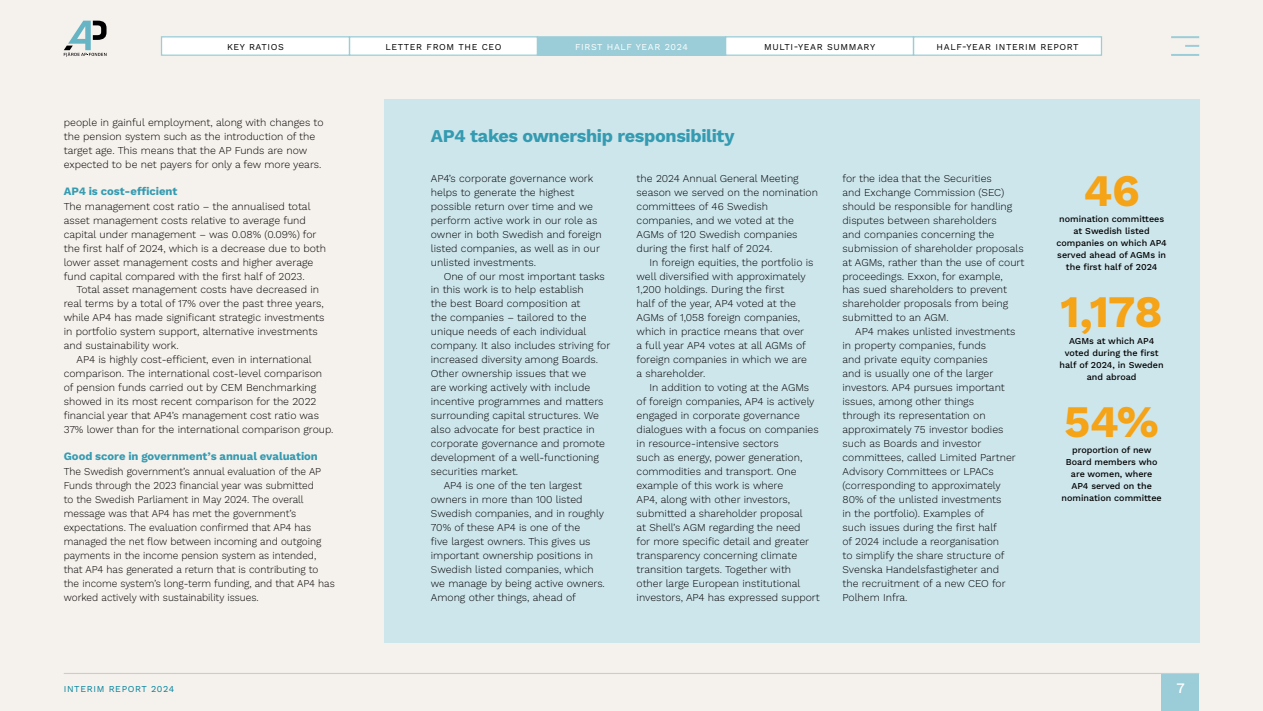
<style>
.page{position:relative;width:1263px;height:711px;background:#fff}
.page>*{position:absolute;margin:0;border:0;box-sizing:border-box;transform-origin:0 0}
.Number_highlights_smaller{font:700 45px "Work Sans";letter-spacing:-.015em;color:#f5a317}
.Headline_ruta{font:700 18px "Work Sans";letter-spacing:-.02em;color:#359bb1}
.t1{font:500 14.4px "Work Sans";color:#fff}
.Subhead_1{font:700 11.25px "Work Sans";letter-spacing:-.005em;color:#359bb1}
.Text_IND{font:300 10.5px/14px "Work Sans";color:#000}
.Text{font:300 10.5px/14px "Work Sans";color:#000}
.Text-2{font:300 10.5px/14px "Work Sans";color:#000;scale:.96 1}
.text_below_number_highlight{font:500 9px/12px "Work Sans";color:#000;text-align:center}
.t2{font:9px "Work Sans";letter-spacing:.07em;color:#000}
.t3{font:9px "Work Sans";letter-spacing:.07em;color:#02829e}
.Navi{font:9px "Work Sans";letter-spacing:.07em;color:#fff}
</style>
<div class="page">
<div style="left:0;top:0;width:1263px;height:710px;background:#f5f1ec"></div>
<div style="left:384px;top:99px;width:815px;height:543px;background:#cde6ec"></div>
<div style="left:1162px;top:673px;width:37px;height:37px;background:#9acdd8"></div>
<hr style="left:1171px;top:36px;width:28px;height:2px;background:#9acdd8">
<hr style="left:1171px;top:54px;width:28px;height:2px;background:#9acdd8">
<svg style="left:1185px;top:45px;width:14px;height:2px"></svg>
<hr style="left:64px;top:672px;width:1135px;height:1px;background:#ccc">
<svg style="left:64px;top:21px;width:43px;height:36px"></svg>
<div style="left:349px;top:37px;width:188px;height:18px;background:#fff"></div>
<div style="left:349px;top:36px;width:189px;height:20px;border:1px solid #9acdd8"></div>
<div style="left:725px;top:37px;width:188px;height:18px;background:#fff"></div>
<div style="left:725px;top:36px;width:189px;height:20px;border:1px solid #9acdd8"></div>
<div style="left:913px;top:37px;width:188px;height:18px;background:#fff"></div>
<div style="left:913px;top:36px;width:189px;height:20px;border:1px solid #9acdd8"></div>
<div style="left:162px;top:37px;width:187px;height:18px;background:#fff"></div>
<div style="left:161px;top:36px;width:189px;height:20px;border:1px solid #9acdd8"></div>
<div style="left:537px;top:37px;width:188px;height:18px;background:#9acdd8"></div>
<div style="left:537px;top:36px;width:189px;height:20px;border:1px solid #9acdd8"></div>
<p class="t2" style="left:227px;top:40px;width:58px">KEY RATIOS</p>
<p class="Navi" style="left:575px;top:40px;width:114px">FIRST HALF YEAR 2024</p>
<p class="t2" style="left:385px;top:40px;width:118px">LETTER FROM THE CEO</p>
<p class="t2" style="left:764px;top:40px;width:113px">MULTI-YEAR SUMMARY</p>
<p class="t2" style="left:936px;top:40px;width:144px">HALF-YEAR INTERIM REPORT</p>
<p class="Text" style="left:64px;top:115px;width:261px">people in gainful employment, along with changes to the pension system such as the introduction of the target age. This means that the AP Funds are now expected to be net payers for only a few more years.</p>
<p class="Subhead_1" style="left:64px;top:182px;width:115px">AP4 is cost-efficient</p>
<p class="Text" style="left:64px;top:198px;width:264px">The management cost ratio – the annualised total asset management costs relative to average fund capital under management – was 0.08% (0.09%) for the first half of 2024, which is a decrease due to both lower asset management costs and higher average fund capital compared with the first half of 2023.</p>
<p class="Text_IND" style="left:64px;top:282px;width:262px;text-indent:13px">Total asset management costs have decreased in real terms by a total of 17% over the past three years, while AP4 has made significant strategic investments in portfolio system support, alternative investments and sustainability work.</p>
<p class="Text_IND" style="left:64px;top:352px;width:271px;text-indent:13px">AP4 is highly cost-efficient, even in international comparison. The international cost-level comparison of pension funds carried out by CEM Benchmarking showed in its most recent comparison for the 2022 financial year that AP4’s management cost ratio was 37% lower than for the international comparison group.</p>
<p class="Subhead_1" style="left:64px;top:447px;width:256px">Good score in government’s annual evaluation</p>
<p class="Text-2" style="left:64px;top:463px;width:284px">The Swedish government’s annual evaluation of the AP Funds through the 2023 financial year was submitted<br>to the Swedish Parliament in May 2024. The overall message was that AP4 has met the government’s expectations. The evaluation confirmed that AP4 has managed the net flow between incoming and outgoing payments in the income pension system as intended, that AP4 has generated a return that is contributing to the income system’s long-term funding, and that AP4 has worked actively with sustainability issues.</p>
<p class="Headline_ruta" style="left:431px;top:122px;width:305px">AP4 takes ownership responsibility</p>
<p class="Text" style="left:431px;top:171px;width:172px">AP4’s corporate governance work helps to generate the highest possible return over time and we perform active work in our role as owner in both Swedish and foreign listed companies, as well as in our unlisted investments.</p>
<p class="Text_IND" style="left:431px;top:268px;width:181px;text-indent:13px">One of our most important tasks in this work is to help establish<br>the best Board composition at<br>the companies – tailored to the unique needs of each individual company. It also includes striving for increased diversity among Boards.<br>Other ownership issues that we<br>are working actively with include incentive programmes and matters surrounding capital structures. We also advocate for best practice in corporate governance and promote development of a well-functioning securities market.</p>
<p class="Text_IND" style="left:431px;top:477px;width:176px;text-indent:13px">AP4 is one of the ten largest owners in more than 100 listed<br>Swedish companies, and in roughly<br>70% of these AP4 is one of the<br>five largest owners. This gives us important ownership positions in<br>Swedish listed companies, which we manage by being active owners.<br>Among other things, ahead of</p>
<p class="Text_IND" style="left:637px;top:171px;width:183px">the 2024 Annual General Meeting season we served on the nomination committees of 46 Swedish companies, and we voted at the<br>AGMs of 120 Swedish companies during the first half of 2024.</p>
<p class="Text_IND" style="left:637px;top:254px;width:178px;text-indent:13px">In foreign equities, the portfolio is well diversified with approximately<br>1,200 holdings. During the first<br>half of the year, AP4 voted at the<br>AGMs of 1,058 foreign companies, which in practice means that over<br>a full year AP4 votes at all AGMs of foreign companies in which we are a shareholder.</p>
<p class="Text_IND" style="left:637px;top:380px;width:185px;text-indent:13px">In addition to voting at the AGMs of foreign companies, AP4 is actively engaged in corporate governance dialogues with a focus on companies in resource-intensive sectors<br>such as energy, power generation, commodities and transport. One example of this work is where<br>AP4, along with other investors, submitted a shareholder proposal<br>at Shell’s AGM regarding the need<br>for more specific detail and greater transparency concerning climate transition targets. Together with other large European institutional investors, AP4 has expressed support</p>
<p class="Text_IND" style="left:842px;top:171px;width:183px">for the idea that the Securities<br>and Exchange Commission (SEC) should be responsible for handling disputes between shareholders<br>and companies concerning the submission of shareholder proposals at AGMs, rather than the use of court proceedings. Exxon, for example,<br>has sued shareholders to prevent shareholder proposals from being submitted to an AGM.</p>
<p class="Text_IND" style="left:842px;top:324px;width:175px;text-indent:13px">AP4 makes unlisted investments in property companies, funds<br>and private equity companies<br>and is usually one of the larger investors. AP4 pursues important issues, among other things<br>through its representation on approximately 75 investor bodies such as Boards and investor committees, called Limited Partner<br>Advisory Committees or LPACs (corresponding to approximately<br>80% of the unlisted investments<br>in the portfolio). Examples of<br>such issues during the first half<br>of 2024 include a reorganisation<br>to simplify the share structure of<br>Svenska Handelsfastigheter and the recruitment of a new CEO for<br>Polhem Infra.</p>
<p class="Number_highlights_smaller" style="left:1083px;top:156px;width:58px">46</p>
<p class="text_below_number_highlight" style="left:1056px;top:212px;width:112px">nomination committees at Swedish listed companies on which AP4 served ahead of AGMs in the first half of 2024</p>
<p class="Number_highlights_smaller" style="left:1060px;top:277px;width:104px">1,178</p>
<p class="text_below_number_highlight" style="left:1059px;top:334px;width:106px">AGMs at which AP4 voted during the first half of 2024, in Sweden and abroad</p>
<p class="Number_highlights_smaller" style="left:1064px;top:387px;width:96px">54%</p>
<p class="text_below_number_highlight" style="left:1061px;top:443px;width:102px">proportion of new<br>Board members who are women, where<br>AP4 served on the nomination committee</p>
<p class="t3" style="left:64px;top:681px;width:112px">INTERIM REPORT 2024</p>
<h3 class="t1" style="left:1176px;top:676px;width:10px">7</h3>
</div>
